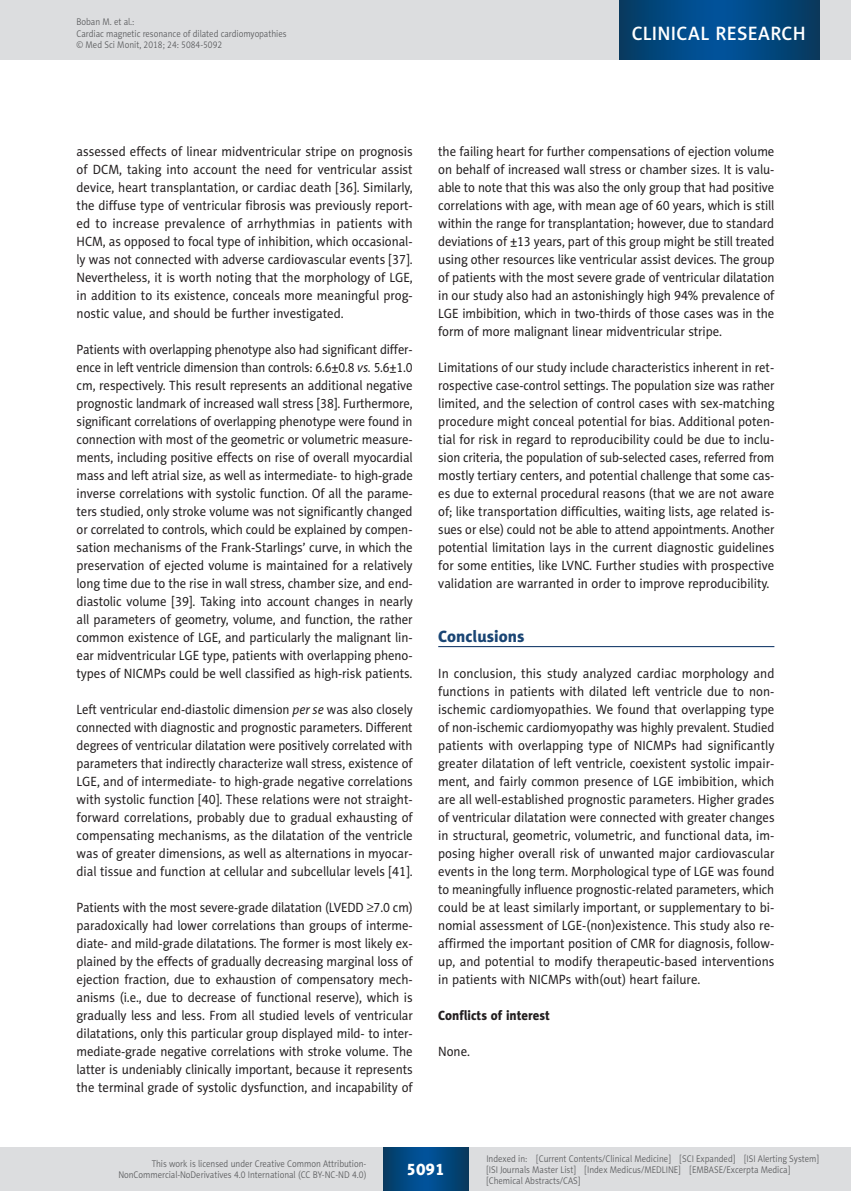
<style>
.page{position:relative;width:851px;height:1191px;background:#fff}
.page>*{position:absolute;margin:0;border:0;box-sizing:border-box;transform-origin:0 0}
.t1{font:19.5px "Naomi Sans EFN Medium";letter-spacing:.015em;color:#fff}
.MSM_Headline_1{font:16.5px "Naomi Sans EFN Heavy";color:#1a4574}
.t2{font:16.5px "Naomi Sans EFN Heavy";color:#fff}
.MSM_Body{font:13.5px/18px "Naomi Sans EFN";color:#231f20;text-align:justify;scale:.94 1}
.MSM_Body-2{font:13.5px/18px "Naomi Sans EFN";color:#231f20;text-align:justify;scale:.95 1}
.MSM_Body-3{font:13.5px/18px "Naomi Sans EFN";color:#231f20;text-align:justify;scale:.96 1}
.MSM_Headline_2{font:13.5px "Naomi Sans EFN Heavy";color:#231f20;scale:.95 1}
.t3{font:9.75px/11.2px "Naomi Sans EFN Light";color:#57585a;scale:.9 1}
.s1{font-style:italic}
.s2{font-family:"Standard Sym L"}
</style>
<div class="page">
<hr style="left:438px;top:646px;width:336px;height:1px;background:#00295c">
<div style="left:0;top:1148px;width:850px;height:43px;background:#dcdddf"></div>
<svg style="left:383px;top:1147px;width:85px;height:43px;background:#02477e"></svg>
<div style="left:0;top:0;width:850px;height:60px;background:#dcdddf"></div>
<svg style="left:619px;top:0;width:200px;height:60px;background:#02477e"></svg>
<p class="t3" style="left:77px;top:16px;width:235px">Boban M. et al.:<br>Cardiac magnetic resonance of dilated cardiomyopathies © Med Sci Monit, 2018; 24: 5084-5092</p>
<h1 class="t1" style="left:631px;top:22px;width:175px">CLINICAL RESEARCH</h1>
<p class="MSM_Body-2" style="left:77px;top:142px;width:355px">assessed effects of linear midventricular stripe on prognosis of DCM, taking into account the need for ventricular assist device, heart transplantation, or cardiac death [36]. Similarly, the diffuse type of ventricular fibrosis was previously report&shy;ed to increase prevalence of arrhythmias in patients with HCM, as opposed to focal type of inhibition, which occasional&shy;ly was not connected with adverse cardiovascular events [37].<br>Nevertheless, it is worth noting that the morphology of LGE, in addition to its existence, conceals more meaningful prog&shy;nostic value, and should be further investigated.</p>
<p class="MSM_Body" style="left:77px;top:340px;width:359px">Patients with overlapping phenotype also had significant differ&shy;ence in left ventricle dimension than controls: 6.6±0.8 <span class="s1">vs.</span> 5.6±1.0 cm, respectively. This result represents an additional negative prognostic landmark of increased wall stress [38]. Furthermore, significant correlations of overlapping phenotype were found in connection with most of the geometric or volumetric measure&shy;ments, including positive effects on rise of overall myocardial mass and left atrial size, as well as intermediate- to high-grade inverse correlations with systolic function. Of all the parame&shy;ters studied, only stroke volume was not significantly changed or correlated to controls, which could be explained by compen&shy;sation mechanisms of the Frank-Starlings’ curve, in which the preservation of ejected volume is maintained for a relatively long time due to the rise in wall stress, chamber size, and end&shy;diastolic volume [39]. Taking into account changes in nearly all parameters of geometry, volume, and function, the rather common existence of LGE, and particularly the malignant lin&shy;ear midventricular LGE type, patients with overlapping pheno&shy;types of NICMPs could be well classified as high-risk patients.</p>
<p class="MSM_Body" style="left:77px;top:700px;width:359px">Left ventricular end-diastolic dimension <span class="s1">per se</span> was also closely connected with diagnostic and prognostic parameters. Different degrees of ventricular dilatation were positively correlated with parameters that indirectly characterize wall stress, existence of LGE, and of intermediate- to high-grade negative correlations with systolic function [40]. These relations were not straight&shy;forward correlations, probably due to gradual exhausting of compensating mechanisms, as the dilatation of the ventricle was of greater dimensions, as well as alternations in myocar&shy;dial tissue and function at cellular and subcellular levels [41].</p>
<p class="MSM_Body" style="left:77px;top:898px;width:359px">Patients with the most severe-grade dilatation (LVEDD <span class="s2">³</span>7.0 cm) paradoxically had lower correlations than groups of interme&shy;diate- and mild-grade dilatations. The former is most likely ex&shy;plained by the effects of gradually decreasing marginal loss of ejection fraction, due to exhaustion of compensatory mech&shy;anisms (i.e., due to decrease of functional reserve), which is gradually less and less. From all studied levels of ventricular dilatations, only this particular group displayed mild- to inter&shy;mediate-grade negative correlations with stroke volume. The latter is undeniably clinically important, because it represents the terminal grade of systolic dysfunction, and incapability of</p>
<p class="MSM_Body-2" style="left:438px;top:142px;width:355px">the failing heart for further compensations of ejection volume on behalf of increased wall stress or chamber sizes. It is valu&shy;able to note that this was also the only group that had positive correlations with age, with mean age of 60 years, which is still within the range for transplantation; however, due to standard deviations of ±13 years, part of this group might be still treated using other resources like ventricular assist devices. The group of patients with the most severe grade of ventricular dilatation in our study also had an astonishingly high 94% prevalence of LGE imbibition, which in two-thirds of those cases was in the form of more malignant linear midventricular stripe.</p>
<p class="MSM_Body" style="left:438px;top:358px;width:359px">Limitations of our study include characteristics inherent in ret&shy;rospective case-control settings. The population size was rather limited, and the selection of control cases with sex-matching procedure might conceal potential for bias. Additional poten&shy;tial for risk in regard to reproducibility could be due to inclu&shy;sion criteria, the population of sub-selected cases, referred from mostly tertiary centers, and potential challenge that some cas&shy;es due to external procedural reasons (that we are not aware of; like transportation difficulties, waiting lists, age related is&shy;sues or else) could not be able to attend appointments. Another potential limitation lays in the current diagnostic guidelines for some entities, like LVNC. Further studies with prospective validation are warranted in order to improve reproducibility.</p>
<p class="MSM_Headline_1" style="left:438px;top:626px;width:88px">Conclusions</p>
<p class="MSM_Body-3" style="left:438px;top:664px;width:352px">In conclusion, this study analyzed cardiac morphology and functions in patients with dilated left ventricle due to non&shy;ischemic cardiomyopathies. We found that overlapping type of non-ischemic cardiomyopathy was highly prevalent. Studied patients with overlapping type of NICMPs had significantly greater dilatation of left ventricle, coexistent systolic impair&shy;ment, and fairly common presence of LGE imbibition, which are all well-established prognostic parameters. Higher grades of ventricular dilatation were connected with greater changes in structural, geometric, volumetric, and functional data, im&shy;posing higher overall risk of unwanted major cardiovascular events in the long term. Morphological type of LGE was found to meaningfully influence prognostic-related parameters, which could be at least similarly important, or supplementary to bi&shy;nomial assessment of LGE-(non)existence. This study also re&shy;affirmed the important position of CMR for diagnosis, follow&shy;up, and potential to modify therapeutic-based interventions in patients with NICMPs with(out) heart failure.</p>
<p class="MSM_Headline_2" style="left:438px;top:1007px;width:119px">Conflicts of interest</p>
<p class="MSM_Body-2" style="left:438px;top:1042px;width:35px">None.</p>
<p class="t3" style="left:118px;top:1158px;width:277px;text-align:right">This work is licensed under Creative Common Attribution-<br>NonCommercial-NoDerivatives 4.0 International (CC BY-NC-ND 4.0)</p>
<p class="t2" style="left:406px;top:1159px;width:40px">5091</p>
<p class="t3" style="left:486px;top:1152px;width:371px">Indexed in: [Current Contents/Clinical Medicine] [SCI Expanded] [ISI Alerting System] [ISI Journals Master List] [Index Medicus/MEDLINE] [EMBASE/Excerpta Medica] [Chemical Abstracts/CAS]</p>
</div>
